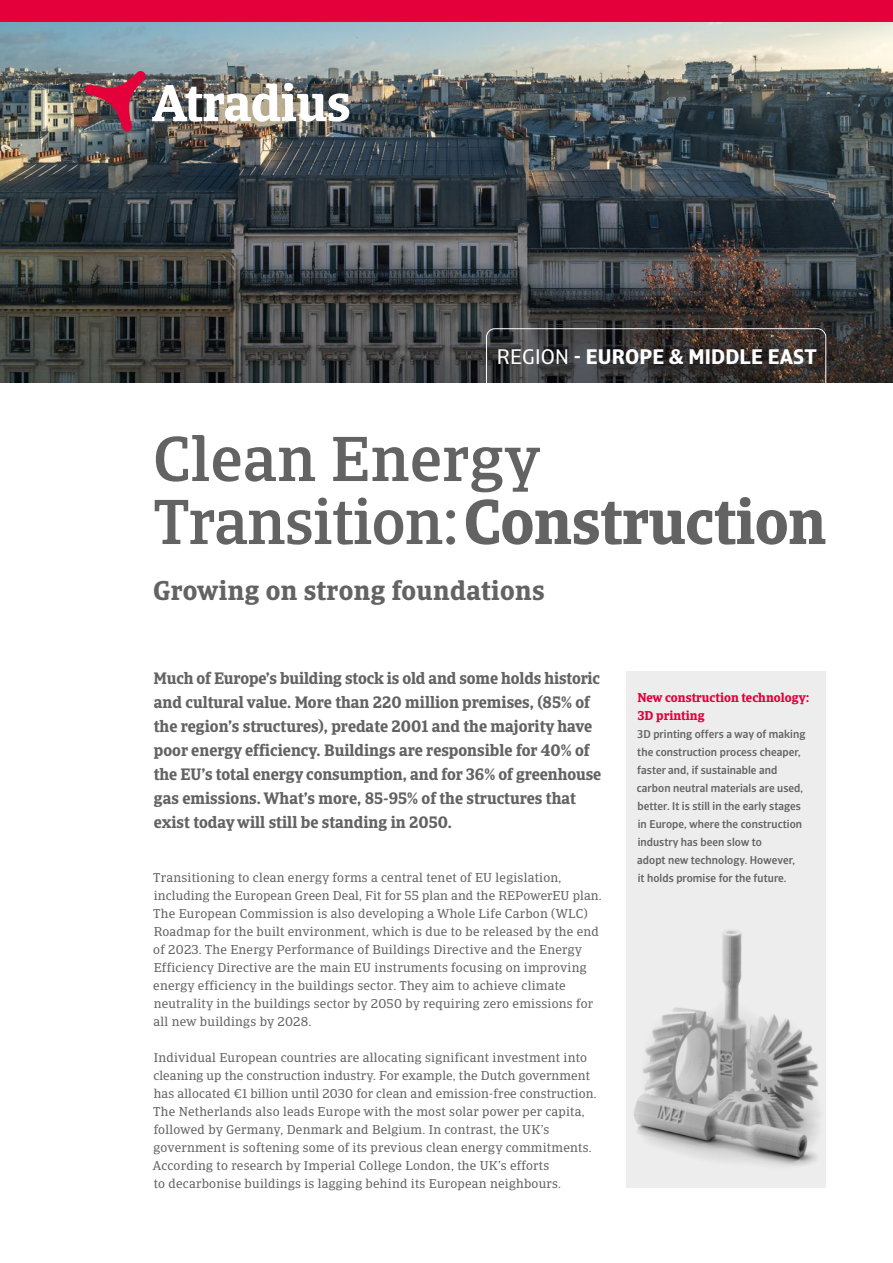
<style>
.page{position:relative;width:893px;height:1263px;background:#fff}
.page>*{position:absolute;margin:0;border:0;box-sizing:border-box;transform-origin:0 0}
.t1{font:500 63px/63px "Catalana";letter-spacing:.01em;color:#646363}
.t2{font:700 27px "Catalana";letter-spacing:.01em;color:#646363}
.t3{font:700 21px "Catalana Sans";letter-spacing:.01em;color:#fff}
.t4{font:700 16.5px/24px "Catalana";color:#646363}
.t5{font:12.75px/18px "Catalana";letter-spacing:.02em;color:#646363}
.t6{font:700 12.75px/18px "Catalana";color:#e4003a}
.t7{font:500 11.25px/18px "Catalana Sans";letter-spacing:.005em;color:#646363}
.s1{font-weight:400}
.s2{font-weight:700}
</style>
<div class="page">
<img style="left:0;top:21px;width:893px;height:362px">
<div style="left:0;top:0;width:893px;height:21px;background:#e4003a"></div>
<img style="left:152px;top:83px;width:197px;height:39px">
<img style="left:85px;top:71px;width:61px;height:61px">
<div style="left:626px;top:671px;width:200px;height:517px;background:#ededed"></div>
<img style="left:634px;top:930px;width:185px;height:236px">
<svg style="left:486px;top:328px;width:341px;height:55px;background:#3c3938"></svg>
<h3 class="t3" style="left:497px;top:344px;width:321px"><span class="s1">REGION</span> - EUROPE &amp; MIDDLE EAST</h3>
<h1 class="t1" style="left:153px;top:428px;width:675px">Clean Energy<br>Transition: <span class="s2">Construction</span></h1>
<h2 class="t2" style="left:153px;top:574px;width:393px">Growing on strong foundations</h2>
<p class="t4" style="left:154px;top:666px;width:449px">Much of Europe’s building stock is old and some holds historic and cultural value. More than 220 million premises, (85% of the region’s structures), predate 2001 and the majority have poor energy efficiency. Buildings are responsible for 40% of the EU’s total energy consumption, and for 36% of greenhouse gas emissions. What’s more, 85-95% of the structures that exist today will still be standing in 2050.</p>
<p class="t5" style="left:153px;top:869px;width:450px">Transitioning to clean energy forms a central tenet of EU legislation, including the European Green Deal, Fit for 55 plan and the REPowerEU plan.<br>The European Commission is also developing a Whole Life Carbon (WLC)<br>Roadmap for the built environment, which is due to be released by the end of 2023. The Energy Performance of Buildings Directive and the Energy Efficiency Directive are the main EU instruments focusing on improving energy efficiency in the buildings sector. They aim to achieve climate neutrality in the buildings sector by 2050 by requiring zero emissions for all new buildings by 2028.</p>
<p class="t5" style="left:153px;top:1049px;width:445px">Individual European countries are allocating significant investment into cleaning up the construction industry. For example, the Dutch government has allocated €1 billion until 2030 for clean and emission-free construction.<br>The Netherlands also leads Europe with the most solar power per capita, followed by Germany, Denmark and Belgium. In contrast, the UK’s government is softening some of its previous clean energy commitments.<br>According to research by Imperial College London, the UK’s efforts<br>to decarbonise buildings is lagging behind its European neighbours.</p>
<p class="t6" style="left:637px;top:689px;width:173px">New construction technology:<br>3D printing</p>
<p class="t7" style="left:637px;top:725px;width:170px">3D printing offers a way of making the construction process cheaper, faster and, if sustainable and carbon neutral materials are used, better. It is still in the early stages in Europe, where the construction industry has been slow to<br>adopt new technology. However,<br>it holds promise for the future.</p>
</div>
